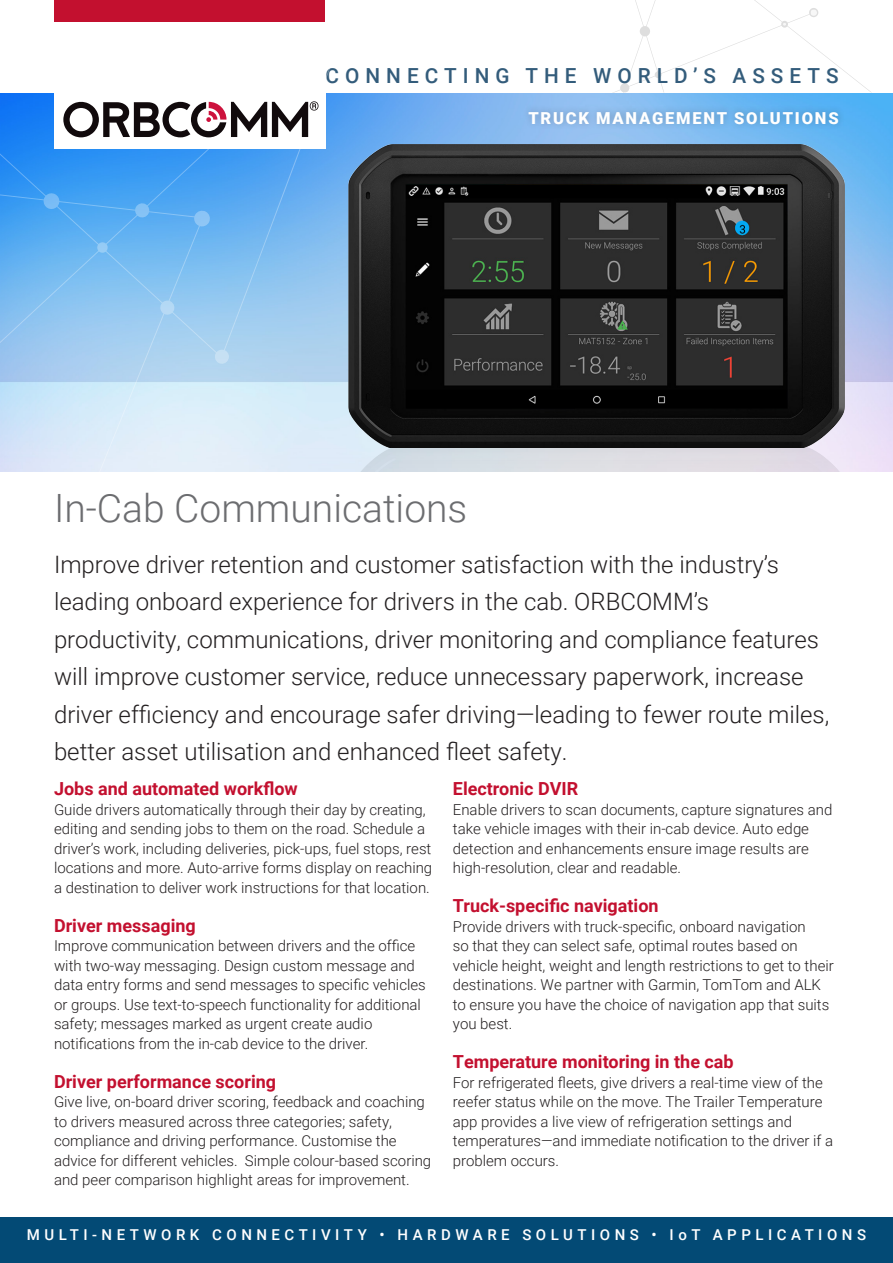
<style>
.page{position:relative;width:893px;height:1263px;background:#fff}
.page>*{position:absolute;margin:0;border:0;box-sizing:border-box;transform-origin:0 0}
.t1{font:300 39px "Roboto";color:#6c6d70}
.t2{font:300 24px/37.5px "Roboto";color:#231f20}
.t3{font:500 20.7px "Roboto";letter-spacing:.29em;color:#335c7b}
.t4{font:700 18px "Roboto";color:#c3102f}
.t5{font:900 16.5px "Roboto";letter-spacing:.11em;color:#fff}
.t6{font:300 15px/19.5px "Roboto";color:#231f20}
.t7{font:500 15px "Roboto";letter-spacing:.3em;color:#fff}
</style>
<div class="page">
<img style="left:351px;top:93px;width:542px;height:378px">
<svg style="left:613px;top:0;width:259px;height:93px"></svg>
<div style="left:521px;top:105px;width:324px;height:26px;background:#231f20;opacity:.25"></div>
<div style="left:54px;top:0;width:270px;height:22px;background:#c3102f"></div>
<div style="left:0;top:1218px;width:893px;height:45px;background:#034a75"></div>
<svg style="left:0;top:17px;width:351px;height:455px"></svg>
<div style="left:54px;top:88px;width:271px;height:60px;background:#fff"></div>
<svg style="left:63px;top:101px;width:255px;height:36px"></svg>
<img style="left:349px;top:145px;width:495px;height:302px">
<img style="left:352px;top:447px;width:496px;height:24px">
<h3 class="t3" style="left:325px;top:61px;width:515px">CONNECTING THE WORLD’S ASSETS</h3>
<p class="t5" style="left:528px;top:106px;width:312px">TRUCK MANAGEMENT SOLUTIONS</p>
<h1 class="t1" style="left:54px;top:481px;width:415px">In-Cab Communications</h1>
<p class="t2" style="left:54px;top:545px;width:777px">Improve driver retention and customer satisfaction with the industry’s leading onboard experience for drivers in the cab. ORBCOMM’s productivity, communications, driver monitoring and compliance features will improve customer service, reduce unnecessary paperwork, increase driver efficiency and encourage safer driving—leading to fewer route miles, better asset utilisation and enhanced fleet safety.</p>
<p class="t4" style="left:54px;top:776px;width:245px">Jobs and automated workflow</p>
<p class="t6" style="left:54px;top:799px;width:380px">Guide drivers automatically through their day by creating, editing and sending jobs to them on the road. Schedule a driver’s work, including deliveries, pick-ups, fuel stops, rest locations and more. Auto-arrive forms display on reaching a destination to deliver work instructions for that location.</p>
<p class="t4" style="left:54px;top:912px;width:143px">Driver messaging</p>
<p class="t6" style="left:54px;top:935px;width:373px">Improve communication between drivers and the office with two-way messaging. Design custom message and data entry forms and send messages to specific vehicles or groups. Use text-to-speech functionality for additional safety; messages marked as urgent create audio notifications from the in-cab device to the driver.</p>
<p class="t4" style="left:54px;top:1068px;width:224px">Driver performance scoring</p>
<p class="t6" style="left:54px;top:1091px;width:379px">Give live, on-board driver scoring, feedback and coaching to drivers measured across three categories; safety, compliance and driving performance. Customise the advice for different vehicles. Simple colour-based scoring and peer comparison highlight areas for improvement.</p>
<p class="t4" style="left:453px;top:776px;width:127px">Electronic DVIR</p>
<p class="t6" style="left:453px;top:799px;width:381px">Enable drivers to scan documents, capture signatures and take vehicle images with their in-cab device. Auto edge detection and enhancements ensure image results are high-resolution, clear and readable.</p>
<p class="t4" style="left:453px;top:893px;width:207px">Truck-specific navigation</p>
<p class="t6" style="left:453px;top:916px;width:382px">Provide drivers with truck-specific, onboard navigation<br>so that they can select safe, optimal routes based on vehicle height, weight and length restrictions to get to their destinations. We partner with Garmin, TomTom and ALK to ensure you have the choice of navigation app that suits you best.</p>
<p class="t4" style="left:453px;top:1049px;width:282px">Temperature monitoring in the cab</p>
<p class="t6" style="left:453px;top:1072px;width:382px">For refrigerated fleets, give drivers a real-time view of the reefer status while on the move. The Trailer Temperature app provides a live view of refrigeration settings and temperatures—and immediate notification to the driver if a problem occurs.</p>
<p class="t7" style="left:27px;top:1224px;width:841px">MULTI-NETWORK CONNECTIVITY • HARDWARE SOLUTIONS • IoT APPLICATIONS</p>
</div>
